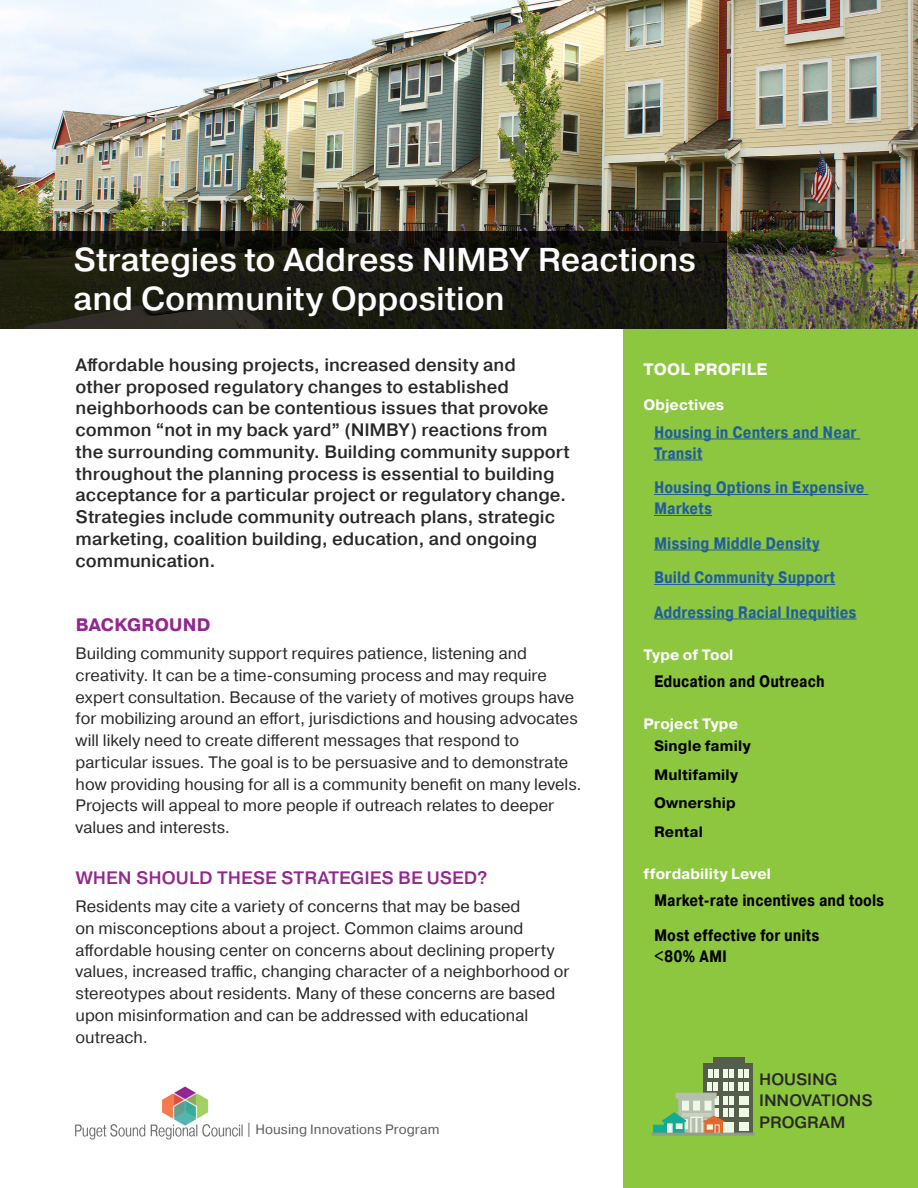
<style>
.page{position:relative;width:918px;height:1188px;background:#fff}
.page>*{position:absolute;margin:0;border:0;box-sizing:border-box;transform-origin:0 0}
.t1{font:500 33px/39.6px "Pragmatica";letter-spacing:-.005em;color:#fff}
.t2{font:500 18px/21.8px "Pragmatica";color:#292829}
.t3{font:500 18px "Pragmatica";letter-spacing:.005em;color:#92278f}
.t4{font:700 18px "Pragmatica";letter-spacing:.01em;color:#92278f}
.t5{font:16.5px/21.8px "Pragmatica";color:#292829}
.t6{font:700 16.5px/21px "Pragmatica Cond";color:#215e9e}
.t7{font:700 16.5px/34.5px "Pragmatica Cond";letter-spacing:.005em;color:#000}
.t8{font:500 16.5px/21.1px "Pragmatica";color:#292829}
.t9{font:700 16.5px "Pragmatica";letter-spacing:.015em;color:#fff}
.t10{font:700 15px "Pragmatica";letter-spacing:.01em;color:#fff}
.t11{font:700 15px/28.5px "Pragmatica";letter-spacing:.005em;color:#000}
.t12{font:13.5px "Pragmatica";letter-spacing:.01em;color:#5a5b5d}
</style>
<div class="page">
<div style="left:623px;top:0;width:295px;height:1188px;background:#8dc63f"></div>
<div style="left:703px;top:1063px;width:50px;height:71px;background:#555d4c"></div>
<div style="left:713px;top:1057px;width:31px;height:6px;background:#555d4c"></div>
<svg style="left:739px;top:1069px;width:10px;height:9px"></svg>
<div style="left:729px;top:1069px;width:5px;height:9px;background:#eff7e5"></div>
<div style="left:738px;top:1082px;width:5px;height:9px;background:#eff7e5"></div>
<div style="left:744px;top:1082px;width:5px;height:9px;background:#eff7e5"></div>
<svg style="left:708px;top:1069px;width:25px;height:22px"></svg>
<svg style="left:714px;top:1096px;width:5px;height:9px"></svg>
<div style="left:723px;top:1096px;width:5px;height:9px;background:#eff7e5"></div>
<div style="left:729px;top:1096px;width:5px;height:9px;background:#eff7e5"></div>
<div style="left:714px;top:1108px;width:5px;height:9px;background:#eff7e5"></div>
<div style="left:723px;top:1108px;width:5px;height:9px;background:#eff7e5"></div>
<div style="left:729px;top:1108px;width:5px;height:9px;background:#eff7e5"></div>
<svg style="left:739px;top:1096px;width:10px;height:35px"></svg>
<svg style="left:723px;top:1122px;width:6px;height:11px"></svg>
<svg style="left:729px;top:1122px;width:5px;height:11px"></svg>
<div style="left:676px;top:1093px;width:40px;height:5px;background:#b5bfae"></div>
<svg style="left:679px;top:1098px;width:35px;height:35px"></svg>
<div style="left:682px;top:1113px;width:30px;height:4px;background:#c7d1c0;border:1px solid #d1d3d4"></div>
<div style="left:690px;top:1117px;width:7px;height:17px;background:#b5bfae;border:1px solid #fff"></div>
<div style="left:696px;top:1117px;width:7px;height:17px;background:#b5bfae;border:1px solid #fff"></div>
<div style="left:682px;top:1101px;width:7px;height:10px;background:#eff7e5"></div>
<div style="left:693px;top:1101px;width:7px;height:10px;background:#eff7e5;border:1px solid #fff"></div>
<div style="left:705px;top:1101px;width:7px;height:10px;background:#eff7e5;border:1px solid #fff"></div>
<svg style="left:705px;top:1129px;width:18px;height:4px"></svg>
<svg style="left:715px;top:1129px;width:5px;height:4px"></svg>
<svg style="left:703px;top:1116px;width:21px;height:13px"></svg>
<div style="left:664px;top:1120px;width:20px;height:13px;background:#12ab93;border:1px solid #00a7a1"></div>
<svg style="left:667px;top:1129px;width:6px;height:4px"></svg>
<svg style="left:660px;top:1110px;width:29px;height:19px"></svg>
<div style="left:653px;top:1125px;width:12px;height:9px;background:#12ab93;border:1px solid #00a7a1"></div>
<div style="left:652px;top:1133px;width:103px;height:3px;background:#939598;border:1px solid #939598"></div>
<img style="left:75px;top:1086px;width:168px;height:54px">
<img style="left:0;top:0;width:918px;height:329px">
<svg style="left:0;top:231px;width:727px;height:98px;background:#1a1a10"></svg>
<hr style="left:654px;top:439px;width:206px;height:1px;background:#215e9e">
<hr style="left:654px;top:460px;width:48px;height:1px;background:#215e9e">
<hr style="left:654px;top:494px;width:214px;height:1px;background:#215e9e">
<hr style="left:654px;top:515px;width:58px;height:1px;background:#215e9e">
<hr style="left:654px;top:550px;width:166px;height:1px;background:#215e9e">
<hr style="left:654px;top:584px;width:181px;height:1px;background:#215e9e">
<hr style="left:654px;top:619px;width:203px;height:1px;background:#215e9e">
<h1 class="t1" style="left:74px;top:239px;width:624px">Strategies to Address NIMBY Reactions and Community Opposition</h1>
<p class="t2" style="left:76px;top:354px;width:496px">Affordable housing projects, increased density and<br>other proposed regulatory changes to established neighborhoods can be contentious issues that provoke common “not in my back yard” (NIMBY) reactions from the surrounding community. Building community support throughout the planning process is essential to building acceptance for a particular project or regulatory change.<br>Strategies include community outreach plans, strategic marketing, coalition building, education, and ongoing communication.</p>
<p class="t4" style="left:76px;top:613px;width:136px">BACKGROUND</p>
<p class="t5" style="left:76px;top:643px;width:508px">Building community support requires patience, listening and creativity. It can be a time-consuming process and may require expert consultation. Because of the variety of motives groups have for mobilizing around an effort, jurisdictions and housing advocates will likely need to create different messages that respond to particular issues. The goal is to be persuasive and to demonstrate how providing housing for all is a community benefit on many levels.<br>Projects will appeal to more people if outreach relates to deeper values and interests.</p>
<p class="t3" style="left:76px;top:866px;width:413px">WHEN SHOULD THESE STRATEGIES BE USED?</p>
<p class="t5" style="left:76px;top:896px;width:495px">Residents may cite a variety of concerns that may be based<br>on misconceptions about a project. Common claims around affordable housing center on concerns about declining property values, increased traffic, changing character of a neighborhood or stereotypes about residents. Many of these concerns are based upon misinformation and can be addressed with educational outreach.</p>
<p class="t12" style="left:246px;top:1121px;width:195px">| Housing Innovations Program</p>
<p class="t9" style="left:644px;top:358px;width:125px">TOOL PROFILE</p>
<p class="t10" style="left:644px;top:395px;width:82px">Objectives</p>
<p class="t6" style="left:654px;top:423px;width:204px">Housing in Centers and Near<br>Transit</p>
<p class="t6" style="left:654px;top:478px;width:212px">Housing Options in Expensive<br>Markets</p>
<p class="t6" style="left:654px;top:527px;width:204px;line-height:34.5px">Missing Middle Density<br>Build Community Support<br>Addressing Racial Inequities</p>
<p class="t10" style="left:644px;top:645px;width:91px">Type of Tool</p>
<p class="t7" style="left:654px;top:666px;width:172px">Education and Outreach</p>
<p class="t10" style="left:644px;top:715px;width:96px">Project Type</p>
<p class="t11" style="left:654px;top:732px;width:98px">Single family<br>Multifamily<br>Ownership<br>Rental</p>
<p class="t10" style="left:644px;top:864px;width:129px">ffordability Level</p>
<p class="t7" style="left:654px;top:885px;width:232px">Market-rate incentives and tools<br>Most effective for units</p>
<p class="t7" style="left:654px;top:940px;width:75px">&lt;80% AMI</p>
<p class="t8" style="left:759px;top:1069px;width:115px">HOUSING<br>INNOVATIONS<br>PROGRAM</p>
</div>
